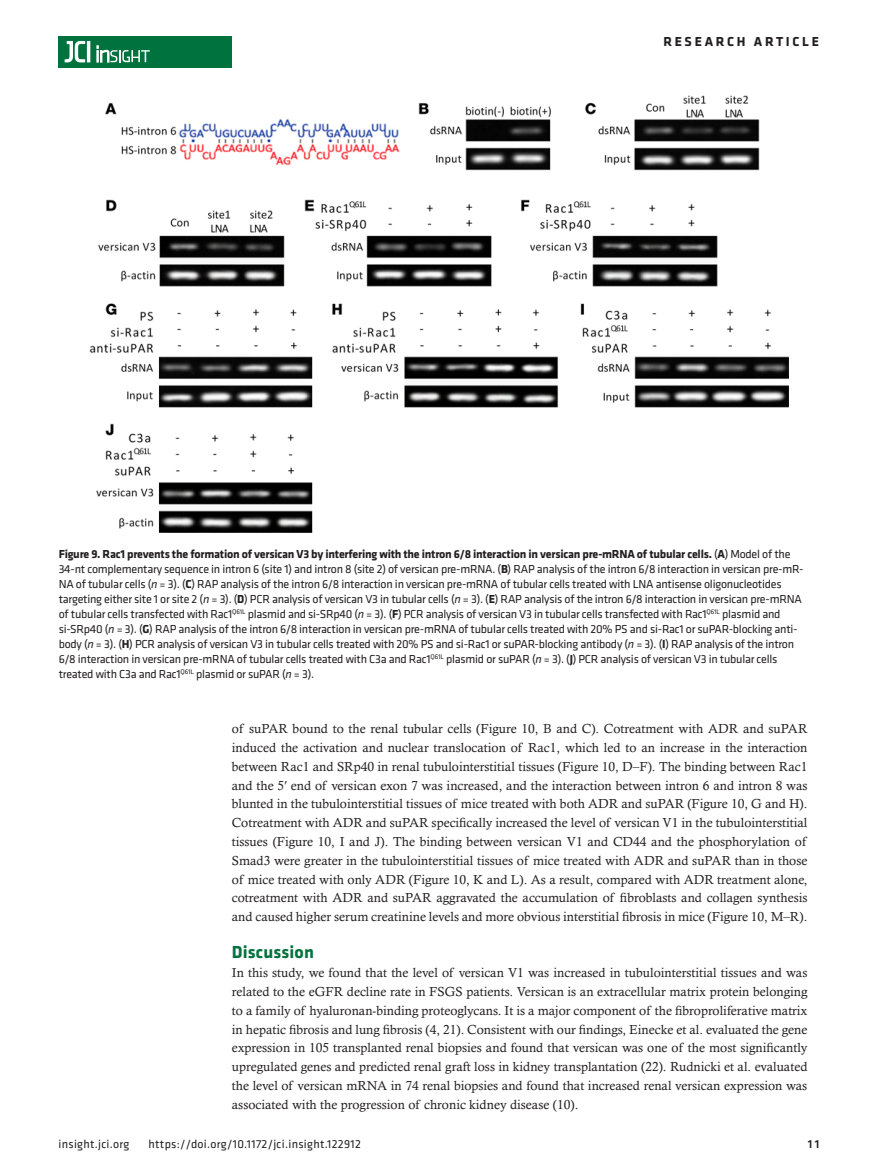
<style>
.page{position:relative;width:878px;height:1175px;background:#fff}
.page>*{position:absolute;margin:0;border:0;box-sizing:border-box;transform-origin:0 0}
.t1{font:700 18px "Klavika";letter-spacing:.01em;color:#00723e}
.t2{font:700 13.5px "Klavika Basic";letter-spacing:.2em;color:#231f20}
.t3{font:13.2px/18.8px "Calisto MT Std";color:#231f20;text-align:justify}
.t4{font:12px/15px "Klavika Basic";letter-spacing:-.02em;color:#231f20}
.t5{font:12px "Klavika Basic";letter-spacing:.025em;color:#231f20}
.t6{font:500 12px "Klavika Basic";color:#231f20}
.s1{font-weight:700}
.s2{font-style:italic}
.s3{font-family:"Times New Roman"}
</style>
<div class="page">
<div style="left:59px;top:36px;width:173px;height:31px;background:#00723e"></div>
<hr style="left:87px;top:41px;width:3px;height:21px;background:#fff">
<svg style="left:64px;top:41px;width:21px;height:22px"></svg>
<svg style="left:97px;top:46px;width:53px;height:16px"></svg>
<img style="left:90px;top:96px;width:698px;height:436px">
<p class="t2" style="left:663px;top:32px;width:157px">RESEARCH ARTICLE</p>
<p class="t4" style="left:59px;top:546px;width:746px"><span class="s1">Figure 9. Rac1 prevents the formation of versican V3 by interfering with the intron 6/8 interaction in versican pre-mRNA of tubular cells.</span> (<span class="s1">A</span>) Model of the 34-nt complementary sequence in intron 6 (site 1) and intron 8 (site 2) of versican pre-mRNA. (<span class="s1">B</span>) RAP analysis of the intron 6/8 interaction in versican pre-mR-NA of tubular cells (<span class="s2">n</span> = 3). (<span class="s1">C</span>) RAP analysis of the intron 6/8 interaction in versican pre-mRNA of tubular cells treated with LNA antisense oligonucleotides targeting either site 1 or site 2 (<span class="s2">n</span> = 3). (<span class="s1">D</span>) PCR analysis of versican V3 in tubular cells (<span class="s2">n</span> = 3). (<span class="s1">E</span>) RAP analysis of the intron 6/8 interaction in versican pre-mRNA of tubular cells transfected with Rac1<sup>Q61L</sup> plasmid and si-SRp40 (<span class="s2">n</span> = 3). (<span class="s1">F</span>) PCR analysis of versican V3 in tubular cells transfected with Rac1<sup>Q61L</sup> plasmid and si-SRp40 (<span class="s2">n</span> = 3). (<span class="s1">G</span>) RAP analysis of the intron 6/8 interaction in versican pre-mRNA of tubular cells treated with 20% PS and si-Rac1 or suPAR-blocking anti&shy;body (<span class="s2">n</span> = 3). (<span class="s1">H</span>) PCR analysis of versican V3 in tubular cells treated with 20% PS and si-Rac1 or suPAR-blocking antibody (<span class="s2">n</span> = 3). (<span class="s1">I</span>) RAP analysis of the intron 6/8 interaction in versican pre-mRNA of tubular cells treated with C3a and Rac1<sup>Q61L</sup> plasmid or suPAR (<span class="s2">n</span> = 3). (<span class="s1">J</span>) PCR analysis of versican V3 in tubular cells treated with C3a and Rac1<sup>Q61L</sup> plasmid or suPAR (<span class="s2">n</span> = 3).</p>
<p class="t3" style="left:232px;top:719px;width:577px">of suPAR bound to the renal tubular cells (Figure 10, B and C). Cotreatment with ADR and suPAR induced the activation and nuclear translocation of Rac1, which led to an increase in the interaction between Rac1 and SRp40 in renal tubulointerstitial tissues (Figure 10, D–F). The binding between Rac1 and the 5<span class="s3">′</span> end of versican exon 7 was increased, and the interaction between intron 6 and intron 8 was blunted in the tubulointerstitial tissues of mice treated with both ADR and suPAR (Figure 10, G and H).<br>Cotreatment with ADR and suPAR specifically increased the level of versican V1 in the tubulointerstitial tissues (Figure 10, I and J). The binding between versican V1 and CD44 and the phosphorylation of Smad3 were greater in the tubulointerstitial tissues of mice treated with ADR and suPAR than in those of mice treated with only ADR (Figure 10, K and L). As a result, compared with ADR treatment alone, cotreatment with ADR and suPAR aggravated the accumulation of fibroblasts and collagen synthesis and caused higher serum creatinine levels and more obvious interstitial fibrosis in mice (Figure 10, M–R).</p>
<h1 class="t1" style="left:232px;top:939px;width:84px">Discussion</h1>
<p class="t3" style="left:232px;top:963px;width:577px">In this study, we found that the level of versican V1 was increased in tubulointerstitial tissues and was related to the eGFR decline rate in FSGS patients. Versican is an extracellular matrix protein belonging to a family of hyaluronan-binding proteoglycans. It is a major component of the fibroproliferative matrix in hepatic fibrosis and lung fibrosis (4, 21). Consistent with our findings, Einecke et al. evaluated the gene expression in 105 transplanted renal biopsies and found that versican was one of the most significantly upregulated genes and predicted renal graft loss in kidney transplantation (22). Rudnicki et al. evaluated the level of versican mRNA in 74 renal biopsies and found that increased renal versican expression was associated with the progression of chronic kidney disease (10).</p>
<p class="t5" style="left:58px;top:1135px;width:72px">insight.jci.org</p>
<p class="t5" style="left:148px;top:1135px;width:214px">https://doi.org/10.1172/jci.insight.122912</p>
<p class="t6" style="left:807px;top:1135px;width:13px">11</p>
</div>
